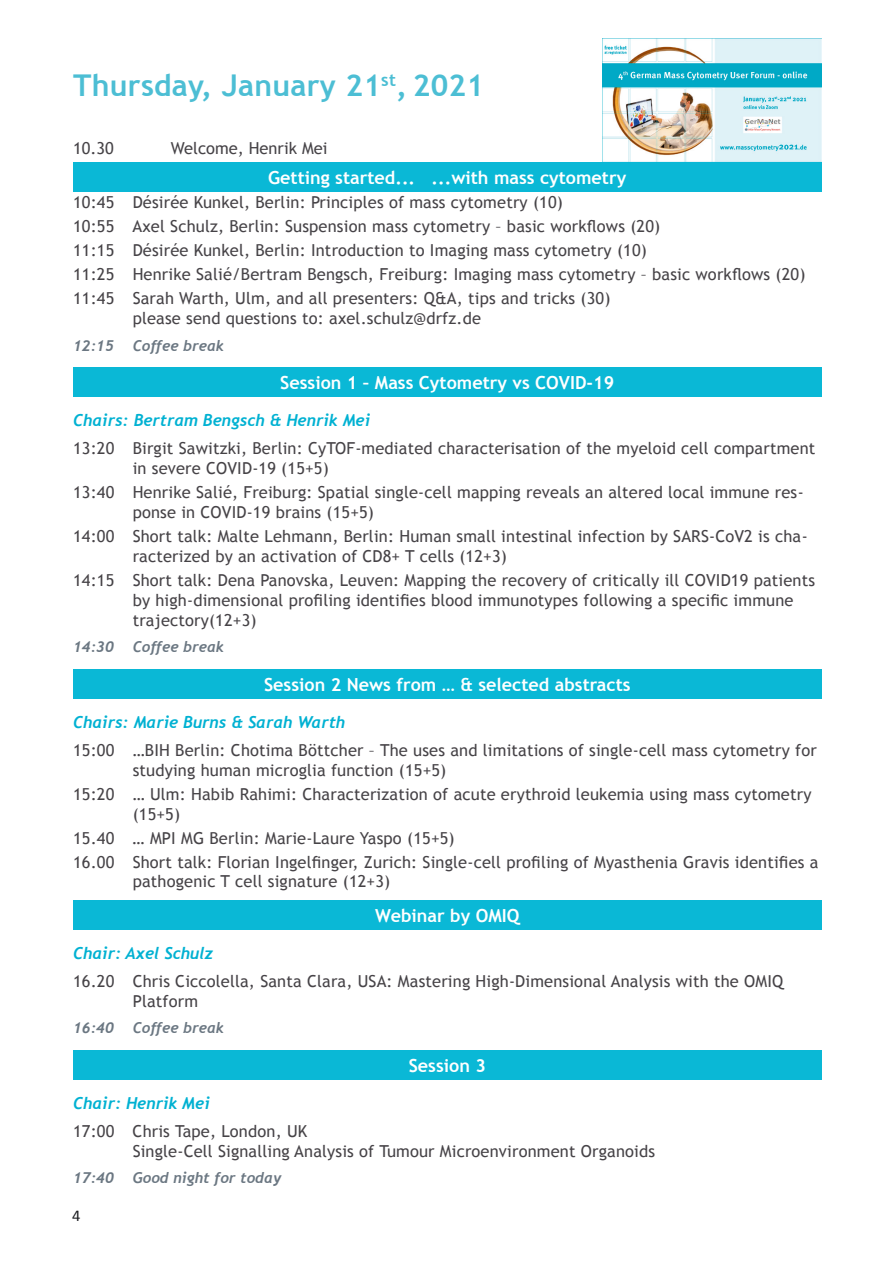
<style>
.page{position:relative;width:893px;height:1263px;background:#fff}
.page>*{position:absolute;margin:0;border:0;box-sizing:border-box;transform-origin:0 0}
.Datum_Tage{font:700 30px "Trebuchet MS";letter-spacing:.01em;color:#4cbed4}
.Sessions{font:700 18px "Trebuchet MS";color:#fff}
.Programtext{font:16.5px/19.8px "Trebuchet MS";letter-spacing:.01em;color:#464347}
.Chairs{font:italic 700 16.5px "Trebuchet";color:#00b1d2}
.program{font:16.5px "Trebuchet MS";color:#464347}
.t1{font:16.5px "Calibri";color:#1b1c20}
.break{font:italic 700 15px "Trebuchet";color:#6b7782}
</style>
<div class="page">
<div style="left:73px;top:162px;width:748px;height:30px;background:#0ab8d6"></div>
<div style="left:73px;top:367px;width:748px;height:30px;background:#0ab8d6"></div>
<div style="left:73px;top:669px;width:748px;height:30px;background:#0ab8d6"></div>
<div style="left:73px;top:900px;width:748px;height:30px;background:#0ab8d6"></div>
<div style="left:73px;top:1050px;width:748px;height:30px;background:#0ab8d6"></div>
<img style="left:602px;top:38px;width:219px;height:124px">
<p class="Datum_Tage" style="left:73px;top:67px;width:412px">Thursday, January 21<sup>st</sup>, 2021</p>
<p class="program" style="left:73px;top:138px;width:42px">10.30</p>
<p class="program" style="left:171px;top:138px;width:158px">Welcome, Henrik Mei</p>
<p class="Sessions" style="left:268px;top:166px;width:360px">Getting started... ...with mass cytometry</p>
<p class="Programtext" style="left:73px;top:193px;width:491px">10:45 Désirée Kunkel, Berlin: Principles of mass cytometry (10)</p>
<p class="Programtext" style="left:73px;top:217px;width:589px">10:55 Axel Schulz, Berlin: Suspension mass cytometry – basic workflows (20)</p>
<p class="Programtext" style="left:73px;top:241px;width:575px">11:15 Désirée Kunkel, Berlin: Introduction to Imaging mass cytometry (10)</p>
<p class="Programtext" style="left:73px;top:265px;width:734px">11:25 Henrike Salié/Bertram Bengsch, Freiburg: Imaging mass cytometry – basic workflows (20)</p>
<p class="Programtext" style="left:133px;top:289px;width:479px;text-indent:-60px">11:45 Sarah Warth, Ulm, and all presenters: Q&amp;A, tips and tricks (30) please send questions to: axel.schulz@drfz.de</p>
<p class="break" style="left:73px;top:336px;width:42px">12:15</p>
<p class="break" style="left:133px;top:336px;width:93px">Coffee break</p>
<p class="Sessions" style="left:280px;top:372px;width:335px">Session 1 – Mass Cytometry vs COVID-19</p>
<p class="Chairs" style="left:73px;top:410px;width:299px">Chairs: Bertram Bengsch &amp; Henrik Mei</p>
<p class="Programtext" style="left:133px;top:439px;width:684px;text-indent:-60px">13:20 Birgit Sawitzki, Berlin: CyTOF-mediated characterisation of the myeloid cell compartment in severe COVID-19 (15+5)</p>
<p class="Programtext" style="left:133px;top:483px;width:673px;text-indent:-60px">13:40 Henrike Salié, Freiburg: Spatial single-cell mapping reveals an altered local immune res&shy;ponse in COVID-19 brains (15+5)</p>
<p class="Programtext" style="left:133px;top:527px;width:676px;text-indent:-60px">14:00 Short talk: Malte Lehmann, Berlin: Human small intestinal infection by SARS-CoV2 is cha&shy;racterized by an activation of CD8+ T cells (12+3)</p>
<p class="Programtext" style="left:133px;top:570px;width:684px;text-indent:-60px">14:15 Short talk: Dena Panovska, Leuven: Mapping the recovery of critically ill COVID19 patients by high-dimensional profiling identifies blood immunotypes following a specific immune trajectory(12+3)</p>
<p class="break" style="left:73px;top:638px;width:42px">14:30</p>
<p class="break" style="left:133px;top:638px;width:93px">Coffee break</p>
<p class="Sessions" style="left:264px;top:673px;width:368px">Session 2 News from … &amp; selected abstracts</p>
<p class="Chairs" style="left:73px;top:712px;width:274px">Chairs: Marie Burns &amp; Sarah Warth</p>
<p class="Programtext" style="left:133px;top:740px;width:686px;text-indent:-60px">15:00 …BIH Berlin: Chotima Böttcher – The uses and limitations of single-cell mass cytometry for studying human microglia function (15+5)</p>
<p class="Programtext" style="left:133px;top:784px;width:680px;text-indent:-60px">15:20 … Ulm: Habib Rahimi: Characterization of acute erythroid leukemia using mass cytometry (15+5)</p>
<p class="Programtext" style="left:73px;top:828px;width:383px">15.40 … MPI MG Berlin: Marie-Laure Yaspo (15+5)</p>
<p class="Programtext" style="left:133px;top:852px;width:687px;text-indent:-60px">16.00 Short talk: Florian Ingelfinger, Zurich: Single-cell profiling of Myasthenia Gravis identifies a pathogenic T cell signature (12+3)</p>
<p class="Sessions" style="left:375px;top:904px;width:146px">Webinar by OMIQ</p>
<p class="Chairs" style="left:73px;top:943px;width:142px">Chair: Axel Schulz</p>
<p class="Programtext" style="left:133px;top:971px;width:652px;text-indent:-60px">16.20 Chris Ciccolella, Santa Clara, USA: Mastering High-Dimensional Analysis with the OMIQ<br>Platform</p>
<p class="break" style="left:73px;top:1019px;width:42px">16:40</p>
<p class="break" style="left:133px;top:1019px;width:93px">Coffee break</p>
<p class="Sessions" style="left:409px;top:1054px;width:79px">Session 3</p>
<p class="Chairs" style="left:73px;top:1093px;width:138px">Chair: Henrik Mei</p>
<p class="Programtext" style="left:133px;top:1121px;width:524px;text-indent:-60px">17:00 Chris Tape, London, UK<br>Single-Cell Signalling Analysis of Tumour Microenvironment Organoids</p>
<p class="break" style="left:73px;top:1169px;width:42px">17:40</p>
<p class="break" style="left:133px;top:1169px;width:150px">Good night for today</p>
<p class="t1" style="left:72px;top:1205px;width:10px">4</p>
</div>
